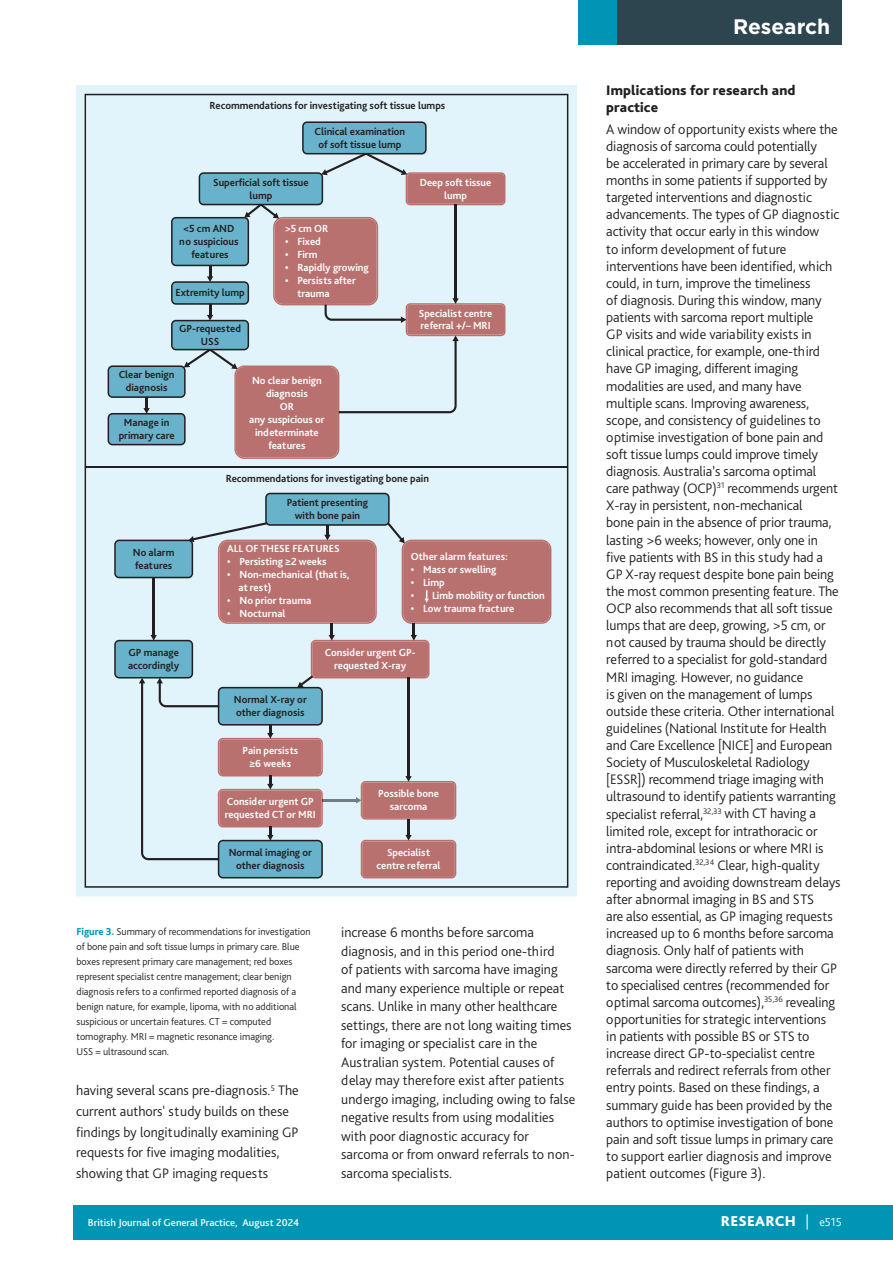
<style>
.page{position:relative;width:893px;height:1263px;background:#fff}
.page>*{position:absolute;margin:0;border:0;box-sizing:border-box;transform-origin:0 0}
.t1{font:700 21px "Gotham";color:#fff}
.t2{font:800 15px "Bliss Pro";letter-spacing:.015em;color:#fff}
.t3{font:300 14.4px/17.1px "Bliss Pro";letter-spacing:-.01em;color:#231f20}
.t4{font:800 14.4px/17.1px "Bliss Pro";letter-spacing:.01em;color:#231f20}
.t5{font:700 10.8px/12.9px "Bliss Pro";color:#fff;text-align:center}
.t6{font:700 10.8px/12.9px "Bliss Pro";color:#231f20;text-align:center}
.t7{font:300 10.5px/15px "Bliss Pro";letter-spacing:-.005em;color:#231f20}
.t8{font:500 10.5px "Bliss Pro";color:#fff}
.s1{font-weight:800;color:#0095b4}
.s2{font-weight:300}
.s3{font-weight:300;font-size:12px}
</style>
<div class="page">
<div style="left:74px;top:1205px;width:819px;height:34px;background:#0095b4"></div>
<div style="left:617px;top:0;width:225px;height:45px;background:#2c454e"></div>
<div style="left:578px;top:0;width:39px;height:45px;background:#0095b4"></div>
<svg style="left:76px;top:85px;width:501px;height:811px;background:#daecf4"></svg>
<svg style="left:85px;top:94px;width:483px;height:794px;background:#d8eaf1"></svg>
<hr style="left:85px;top:466px;width:483px;height:1px;background:#231f20">
<svg style="left:108px;top:121px;width:397px;height:338px;background:#c2cbd3"></svg>
<svg style="left:114px;top:493px;width:437px;height:385px;background:#c6c5cc"></svg>
<p class="t6" style="left:210px;top:99px;width:237px">Recommendations for investigating soft tissue lumps</p>
<p class="t6" style="left:315px;top:124px;width:92px">Clinical examination of soft tissue lump</p>
<p class="t6" style="left:213px;top:175px;width:97px">Superficial soft tissue lump</p>
<p class="t6" style="left:179px;top:222px;width:61px">&lt;5 cm AND no suspicious features</p>
<p class="t6" style="left:176px;top:286px;width:71px">Extremity lump</p>
<p class="t6" style="left:179px;top:322px;width:63px">GP-requested<br>USS</p>
<p class="t5" style="left:285px;top:222px;width:45px">&gt;5 cm OR</p>
<p class="t5" style="left:285px;top:235px;width:37px">• Fixed</p>
<p class="t5" style="left:285px;top:248px;width:34px">• Firm</p>
<p class="t5" style="left:285px;top:261px;width:85px">• Rapidly growing</p>
<p class="t5" style="left:297px;top:273px;width:60px;text-align:left;text-indent:-12px">• Persists after trauma</p>
<p class="t6" style="left:119px;top:368px;width:57px">Clear benign diagnosis</p>
<p class="t5" style="left:249px;top:374px;width:77px">No clear benign diagnosis<br>OR<br>any suspicious or indeterminate features</p>
<p class="t6" style="left:119px;top:416px;width:57px">Manage in primary care</p>
<p class="t5" style="left:420px;top:175px;width:73px">Deep soft tissue lump</p>
<p class="t5" style="left:419px;top:306px;width:75px;text-align:left">Specialist centre referral +/– MRI</p>
<p class="t6" style="left:226px;top:471px;width:205px">Recommendations for investigating bone pain</p>
<p class="t6" style="left:133px;top:545px;width:43px;text-align:left">No alarm features</p>
<p class="t6" style="left:128px;top:646px;width:53px;text-align:left">GP manage accordingly</p>
<p class="t6" style="left:287px;top:496px;width:83px">Patient presenting with bone pain</p>
<p class="t5" style="left:227px;top:542px;width:114px">ALL OF THESE FEATURES</p>
<p class="t5" style="left:227px;top:555px;width:101px">• Persisting ≥2 weeks</p>
<p class="t5" style="left:239px;top:568px;width:113px;text-align:left;text-indent:-11px">• Non-mechanical (that is, at rest)</p>
<p class="t5" style="left:227px;top:593px;width:86px">• No prior trauma</p>
<p class="t5" style="left:227px;top:606px;width:60px">• Nocturnal</p>
<p class="t5" style="left:411px;top:549px;width:98px">Other alarm features:</p>
<p class="t5" style="left:411px;top:562px;width:87px">• Mass or swelling</p>
<p class="t5" style="left:411px;top:575px;width:35px">• Limp</p>
<p class="t5" style="left:411px;top:588px;width:136px">• Limb mobility or function</p>
<p class="t5" style="left:411px;top:601px;width:105px">• Low trauma fracture</p>
<p class="t6" style="left:234px;top:693px;width:74px;text-align:left">Normal X-ray or other diagnosis</p>
<p class="t5" style="left:242px;top:744px;width:57px">Pain persists ≥6 weeks</p>
<p class="t5" style="left:225px;top:794px;width:93px;text-align:left">Consider urgent GP requested CT or MRI</p>
<p class="t6" style="left:229px;top:845px;width:85px">Normal imaging or other diagnosis</p>
<p class="t5" style="left:325px;top:646px;width:92px">Consider urgent GP&shy;requested X-ray</p>
<p class="t5" style="left:378px;top:787px;width:62px">Possible bone sarcoma</p>
<p class="t5" style="left:377px;top:845px;width:65px">Specialist centre referral</p>
<p class="t7" style="left:77px;top:924px;width:236px"><span class="s1">Figure 3.</span> Summary of recommendations for investigation of bone pain and soft tissue lumps in primary care. Blue boxes represent primary care management; red boxes represent specialist centre management; clear benign diagnosis refers to a confirmed reported diagnosis of a benign nature, for example, lipoma, with no additional suspicious or uncertain features. CT = computed tomography. MRI = magnetic resonance imaging.<br>USS = ultrasound scan.</p>
<p class="t3" style="left:76px;top:1080px;width:224px;line-height:20.5px">having several scans pre-diagnosis.<sup>5</sup> The current authors' study builds on these findings by longitudinally examining GP requests for five imaging modalities, showing that GP imaging requests</p>
<p class="t3" style="left:341px;top:923px;width:236px;line-height:18.5px">increase 6 months before sarcoma diagnosis, and in this period one-third<br>of patients with sarcoma have imaging and many experience multiple or repeat scans. Unlike in many other healthcare settings, there are not long waiting times for imaging or specialist care in the Australian system. Potential causes of delay may therefore exist after patients undergo imaging, including owing to false negative results from using modalities with poor diagnostic accuracy for sarcoma or from onward referrals to non&shy;sarcoma specialists.</p>
<h1 class="t1" style="left:733px;top:13px;width:99px">Research</h1>
<p class="t4" style="left:606px;top:82px;width:191px">Implications for research and practice</p>
<p class="t3" style="left:606px;top:120px;width:236px">A window of opportunity exists where the diagnosis of sarcoma could potentially<br>be accelerated in primary care by several months in some patients if supported by targeted interventions and diagnostic advancements. The types of GP diagnostic activity that occur early in this window<br>to inform development of future interventions have been identified, which could, in turn, improve the timeliness<br>of diagnosis. During this window, many patients with sarcoma report multiple<br>GP visits and wide variability exists in clinical practice, for example, one-third have GP imaging, different imaging modalities are used, and many have multiple scans. Improving awareness, scope, and consistency of guidelines to optimise investigation of bone pain and soft tissue lumps could improve timely diagnosis. Australia’s sarcoma optimal care pathway (OCP)<sup>31</sup> recommends urgent X-ray in persistent, non-mechanical<br>bone pain in the absence of prior trauma, lasting &gt;6 weeks; however, only one in five patients with BS in this study had a GP X-ray request despite bone pain being the most common presenting feature. The OCP also recommends that all soft tissue lumps that are deep, growing, &gt;5 cm, or not caused by trauma should be directly referred to a specialist for gold-standard MRI imaging. However, no guidance<br>is given on the management of lumps outside these criteria. Other international guidelines (National Institute for Health and Care Excellence [NICE] and European Society of Musculoskeletal Radiology [ESSR]) recommend triage imaging with ultrasound to identify patients warranting specialist referral,<sup>32,33</sup> with CT having a limited role, except for intrathoracic or intra-abdominal lesions or where MRI is contraindicated.<sup>32,34</sup> Clear, high-quality reporting and avoiding downstream delays after abnormal imaging in BS and STS<br>are also essential, as GP imaging requests increased up to 6 months before sarcoma diagnosis. Only half of patients with sarcoma were directly referred by their GP to specialised centres (recommended for optimal sarcoma outcomes),<sup>35,36</sup> revealing opportunities for strategic interventions<br>in patients with possible BS or STS to increase direct GP-to-specialist centre referrals and redirect referrals from other entry points. Based on these findings, a summary guide has been provided by the authors to optimise investigation of bone pain and soft tissue lumps in primary care to support earlier diagnosis and improve patient outcomes (Figure 3).</p>
<p class="t8" style="left:88px;top:1216px;width:213px">British Journal of General Practice, August 2024</p>
<p class="t2" style="left:721px;top:1211px;width:123px">RESEARCH <span class="s2">|</span> <span class="s3">e515</span></p>
</div>
